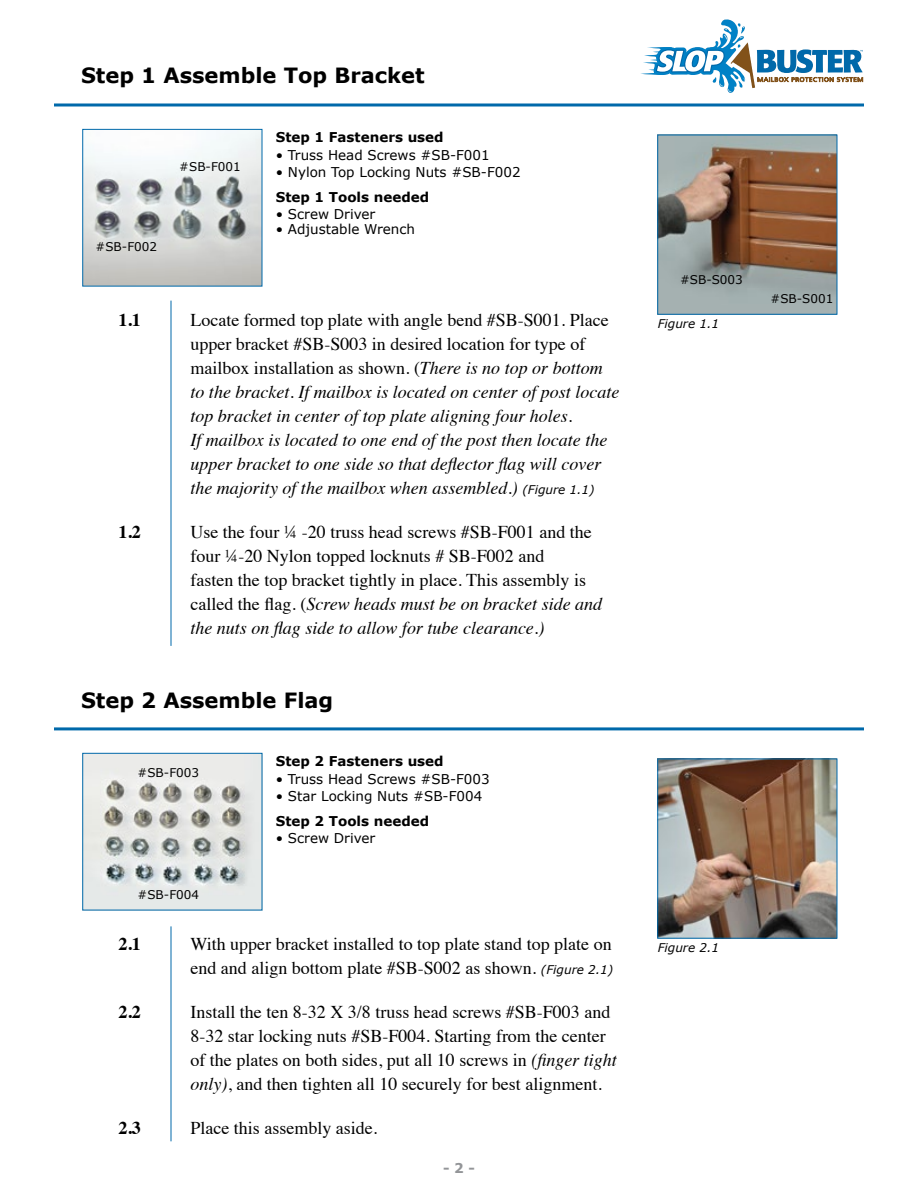
<style>
.page{position:relative;width:918px;height:1188px;background:#fff}
.page>*{position:absolute;margin:0;border:0;box-sizing:border-box;transform-origin:0 0}
.t1{font:700 21px "Verdana";color:#000}
.t2{font:18px/24px "Times";color:#000}
.t3{font:italic 18px/24px "Times";color:#000}
.t4{font:700 18px "Times";color:#000}
.t5{font:13.5px "Verdana";color:#000}
.t6{font:700 13.5px "Verdana";color:#000}
.t7{font:700 13.5px "Verdana";color:#939598}
.t8{font:12px "Verdana";color:#000}
.t9{font:italic 12px "Verdana";color:#000}
.s1{font-style:normal}
.s2{font-family:"Verdana";font-size:12px}
.s3{font-style:italic}
.s4{font-family:"Verdana";font-style:italic;font-size:12px}
</style>
<div class="page">
<svg style="left:641px;top:19px;width:222px;height:74px"></svg>
<img style="left:84px;top:131px;width:176px;height:153px">
<div style="left:82px;top:129px;width:180px;height:157px;border:1px solid #0069aa"></div>
<hr style="left:54px;top:103px;width:810px;height:3px;background:#0069aa">
<img style="left:659px;top:137px;width:176px;height:176px">
<div style="left:657px;top:135px;width:180px;height:180px;border:1px solid #0069aa"></div>
<hr style="left:171px;top:301px;width:1px;height:345px;background:#0069aa">
<img style="left:84px;top:755px;width:176px;height:153px">
<div style="left:82px;top:753px;width:180px;height:157px;border:1px solid #0069aa"></div>
<hr style="left:54px;top:727px;width:810px;height:3px;background:#0069aa">
<img style="left:659px;top:761px;width:176px;height:176px">
<div style="left:657px;top:759px;width:180px;height:180px;border:1px solid #0069aa"></div>
<hr style="left:171px;top:926px;width:1px;height:215px;background:#0069aa">
<p class="t1" style="left:81px;top:61px;width:345px">Step 1 Assemble Top Bracket</p>
<p class="t8" style="left:179px;top:159px;width:63px">#SB-F001</p>
<p class="t8" style="left:96px;top:239px;width:63px">#SB-F002</p>
<p class="t6" style="left:276px;top:129px;width:169px">Step 1 Fasteners used</p>
<p class="t5" style="left:276px;top:146px;width:215px">• Truss Head Screws #SB-F001</p>
<p class="t5" style="left:276px;top:164px;width:246px">• Nylon Top Locking Nuts #SB-F002</p>
<p class="t6" style="left:276px;top:188px;width:155px">Step 1 Tools needed</p>
<p class="t5" style="left:276px;top:206px;width:101px">• Screw Driver</p>
<p class="t5" style="left:276px;top:221px;width:141px">• Adjustable Wrench</p>
<p class="t4" style="left:118px;top:302px;width:24px">1.1</p>
<p class="t3" style="left:190px;top:307px;width:430px"><span class="s1">Locate formed top plate with angle bend #SB-S001. Place upper bracket #SB-S003 in desired location for type of mailbox installation as shown. (</span>There is no top or bottom to the bracket. If mailbox is located on center of post locate top bracket in center of top plate aligning four holes.<br>If mailbox is located to one end of the post then locate the upper bracket to one side so that deflector flag will cover the majority of the mailbox when assembled.) <span class="s2">(Figure 1.1)</span></p>
<p class="t4" style="left:118px;top:515px;width:24px">1.2</p>
<p class="t2" style="left:190px;top:518px;width:413px">Use the four ¼ -20 truss head screws #SB-F001 and the four ¼-20 Nylon topped locknuts # SB-F002 and<br>fasten the top bracket tightly in place. This assembly is called the flag. (<span class="s3">Screw heads must be on bracket side and the nuts on flag side to allow for tube clearance.)</span></p>
<p class="t1" style="left:81px;top:687px;width:254px">Step 2 Assemble Flag</p>
<p class="t8" style="left:138px;top:765px;width:63px">#SB-F003</p>
<p class="t8" style="left:138px;top:887px;width:63px">#SB-F004</p>
<p class="t6" style="left:276px;top:753px;width:169px">Step 2 Fasteners used</p>
<p class="t5" style="left:276px;top:770px;width:215px">• Truss Head Screws #SB-F003</p>
<p class="t5" style="left:276px;top:788px;width:208px">• Star Locking Nuts #SB-F004</p>
<p class="t6" style="left:276px;top:812px;width:155px">Step 2 Tools needed</p>
<p class="t5" style="left:276px;top:830px;width:101px">• Screw Driver</p>
<p class="t4" style="left:118px;top:926px;width:24px">2.1</p>
<p class="t2" style="left:190px;top:930px;width:424px">With upper bracket installed to top plate stand top plate on end and align bottom plate #SB-S002 as shown. <span class="s4">(Figure 2.1)</span></p>
<p class="t4" style="left:118px;top:995px;width:24px">2.2</p>
<p class="t2" style="left:190px;top:998px;width:428px">Install the ten 8-32 X 3/8 truss head screws #SB-F003 and 8-32 star locking nuts #SB-F004. Starting from the center of the plates on both sides, put all 10 screws in <span class="s3">(finger tight only)</span>, and then tighten all 10 securely for best alignment.</p>
<p class="t4" style="left:118px;top:1111px;width:24px">2.3</p>
<p class="t2" style="left:190px;top:1114px;width:188px">Place this assembly aside.</p>
<p class="t7" style="left:443px;top:1160px;width:33px">- 2 -</p>
<p class="t8" style="left:680px;top:272px;width:64px">#SB-S003</p>
<p class="t9" style="left:658px;top:316px;width:63px">Figure 1.1</p>
<p class="t8" style="left:771px;top:291px;width:64px">#SB-S001</p>
<p class="t9" style="left:658px;top:940px;width:63px">Figure 2.1</p>
</div>
